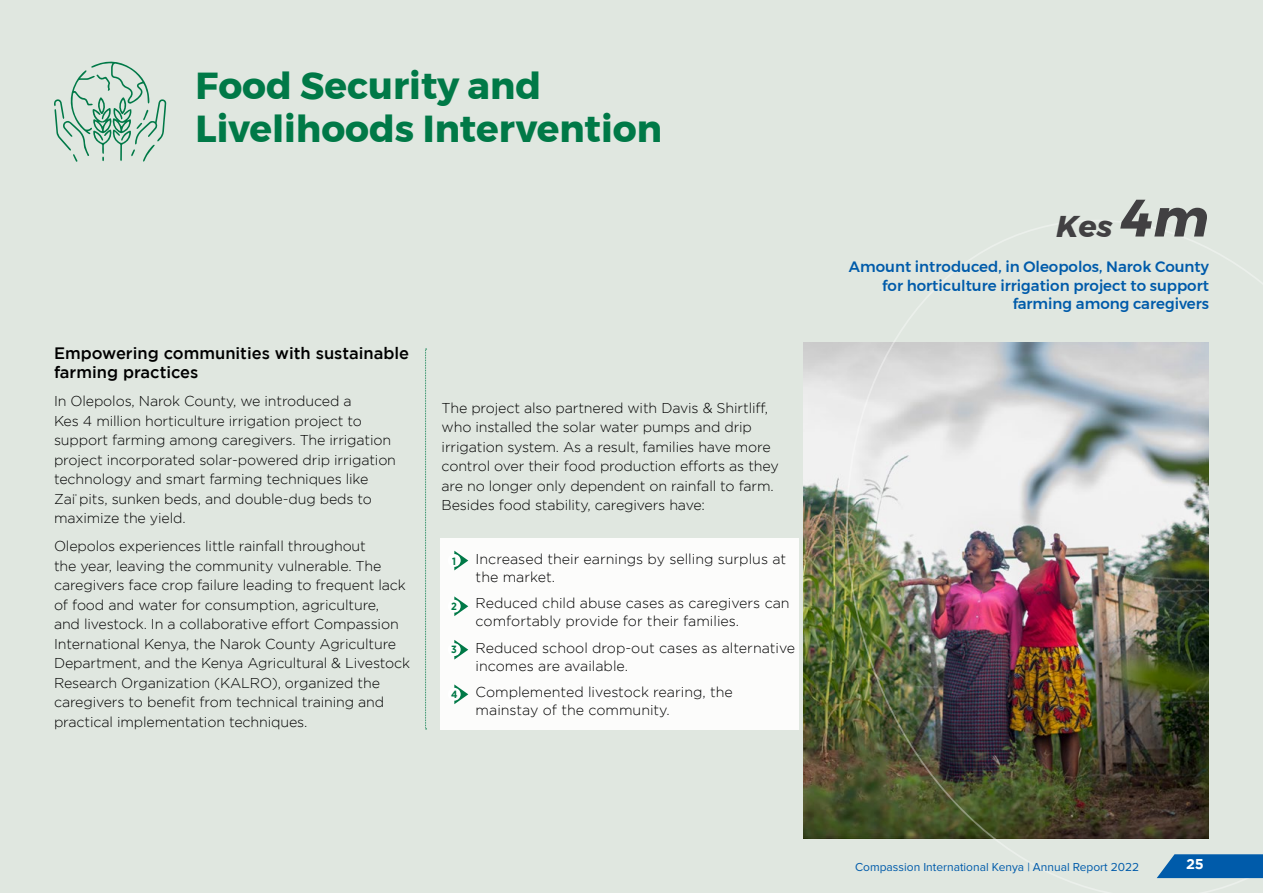
<style>
.page{position:relative;width:1263px;height:893px;background:#e0e7e0}
.page>*{position:absolute;margin:0;border:0;box-sizing:border-box;transform-origin:0 0}
.Heading_1{font:700 37.5px/43.2px "Montserrat";color:#007947}
.t1{font:italic 700 30px "Montserrat";color:#414042}
.subtitle{font:500 16.5px/19.8px "Gotham";color:#000}
.medium{font:500 15px "Montserrat";color:#005baa}
.t2{font:300 14.25px/19.5px "Gotham";letter-spacing:-.01em;color:#000}
.t3{font:700 14.25px "Gotham";color:#fff}
.footnote{font:12px "Proxima Nova";color:#005baa}
.medium-2{font:700 10.5px "Gotham Narrow";color:#007947}
.s1{font-size:52.5px}
</style>
<div class="page">
<img style="left:804px;top:342px;width:29px;height:497px">
<svg style="left:54px;top:61px;width:112px;height:101px"></svg>
<div style="left:440px;top:538px;width:358px;height:191px;background:#fcfcfb"></div>
<svg style="left:425px;top:349px;width:2px;height:380px"></svg>
<img style="left:833px;top:220px;width:430px;height:673px">
<svg style="left:454px;top:551px;width:14px;height:19px"></svg>
<div style="left:448px;top:554px;width:13px;height:13px;background:#fff;border-radius:50%"></div>
<svg style="left:454px;top:596px;width:14px;height:20px"></svg>
<div style="left:448px;top:600px;width:13px;height:13px;background:#fff;border-radius:50%"></div>
<svg style="left:454px;top:640px;width:14px;height:20px"></svg>
<div style="left:448px;top:643px;width:13px;height:13px;background:#fff;border-radius:50%"></div>
<svg style="left:454px;top:684px;width:14px;height:20px"></svg>
<div style="left:448px;top:688px;width:13px;height:13px;background:#fff;border-radius:50%"></div>
<svg style="left:1157px;top:854px;width:106px;height:24px;background:#1467af"></svg>
<p class="Heading_1" style="left:196px;top:64px;width:468px">Food Security and<br>Livelihoods Intervention</p>
<p class="subtitle" style="left:54px;top:342px;width:357px">Empowering communities with sustainable farming practices</p>
<p class="t2" style="left:54px;top:391px;width:299px">In Olepolos, Narok County, we introduced a</p>
<p class="t2" style="left:54px;top:411px;width:343px">Kes 4 million horticulture irrigation project to support farming among caregivers. The irrigation project incorporated solar-powered drip irrigation technology and smart farming techniques like<br>Zaï pits, sunken beds, and double-dug beds to maximize the yield.</p>
<p class="t2" style="left:54px;top:536px;width:358px">Olepolos experiences little rainfall throughout<br>the year, leaving the community vulnerable. The caregivers face crop failure leading to frequent lack of food and water for consumption, agriculture,<br>and livestock. In a collaborative effort Compassion International Kenya, the Narok County Agriculture Department, and the Kenya Agricultural &amp; Livestock Research Organization (KALRO), organized the caregivers to benefit from technical training and practical implementation techniques.</p>
<p class="t2" style="left:442px;top:398px;width:339px">The project also partnered with Davis &amp; Shirtliff, who installed the solar water pumps and drip irrigation system. As a result, families have more control over their food production efforts as they are no longer only dependent on rainfall to farm.<br>Besides food stability, caregivers have:</p>
<p class="medium-2" style="left:452px;top:555px;width:5px">1</p>
<p class="medium-2" style="left:451px;top:599px;width:7px">2</p>
<p class="medium-2" style="left:451px;top:643px;width:7px">3</p>
<p class="medium-2" style="left:451px;top:687px;width:8px">4</p>
<p class="t2" style="left:476px;top:549px;width:312px;line-height:18px">Increased their earnings by selling surplus at the market.</p>
<p class="t2" style="left:476px;top:594px;width:316px;line-height:18px">Reduced child abuse cases as caregivers can comfortably provide for their families.</p>
<p class="t2" style="left:476px;top:638px;width:321px;line-height:18px">Reduced school drop-out cases as alternative incomes are available.</p>
<p class="t2" style="left:476px;top:683px;width:259px;line-height:18px">Complemented livestock rearing, the mainstay of the community.</p>
<p class="t1" style="left:1056px;top:202px;width:154px">Kes <span class="s1">4m</span></p>
<p class="medium" style="left:849px;top:255px;width:361px">Amount introduced, in Oleopolos, Narok County</p>
<p class="medium" style="left:882px;top:273px;width:328px">for horticulture irrigation project to support</p>
<p class="medium" style="left:1013px;top:291px;width:198px">farming among caregivers</p>
<p class="footnote" style="left:855px;top:860px;width:286px">Compassion International Kenya | Annual Report 2022</p>
<p class="t3" style="left:1186px;top:856px;width:19px">25</p>
</div>
